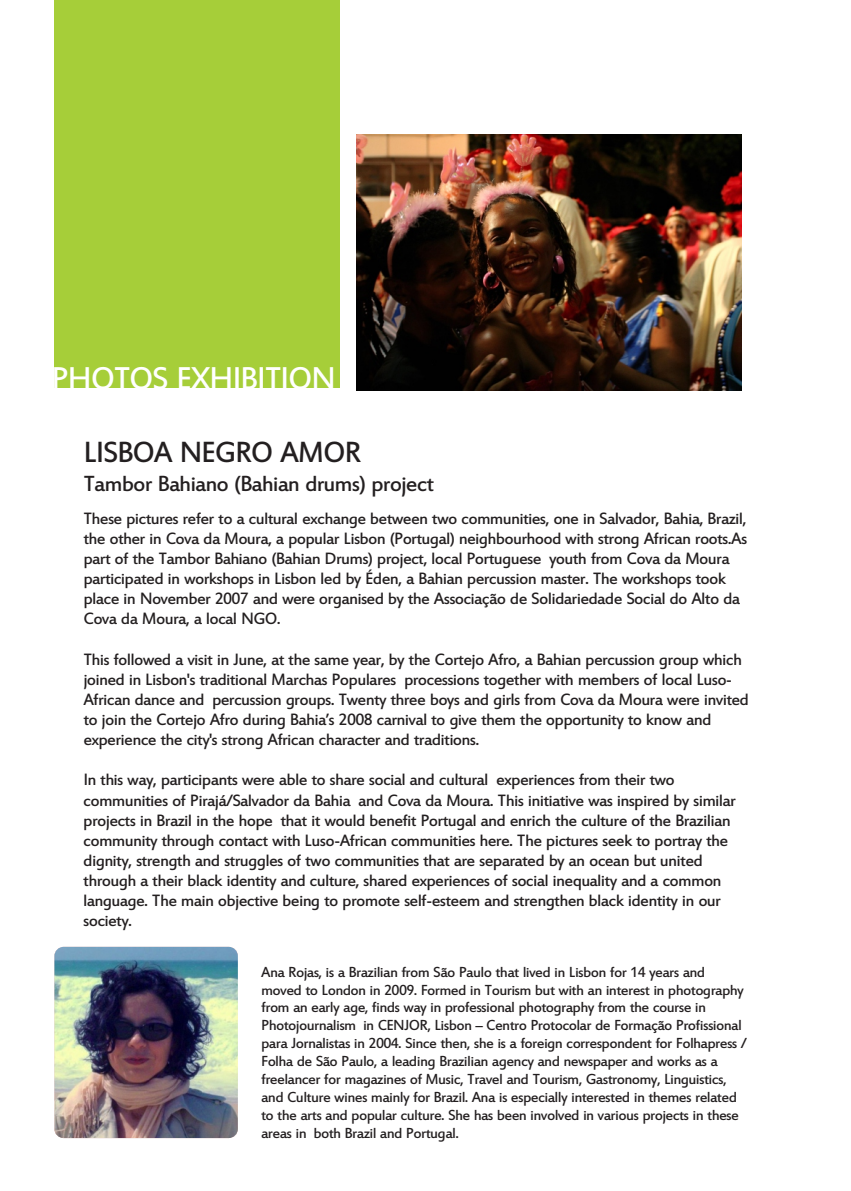
<style>
.page{position:relative;width:851px;height:1191px;background:#fff}
.page>*{position:absolute;margin:0;border:0;box-sizing:border-box;transform-origin:0 0}
.t1{font:34.6px "Estrangelo Edessa";letter-spacing:-.04em;color:#fff}
.t2{font:32px "Estrangelo Edessa";letter-spacing:-.04em;color:#231f20}
.t3{font:24px "Estrangelo Edessa";letter-spacing:-.04em;color:#231f20}
.t4{font:18px/20.2px "Estrangelo Edessa";letter-spacing:-.04em;color:#231f20}
.t5{font:16px/17.8px "Estrangelo Edessa";letter-spacing:-.04em;color:#231f20}
</style>
<div class="page">
<div style="left:54px;top:0;width:285px;height:388px;background:#a6ce39"></div>
<img style="left:356px;top:134px;width:385px;height:257px">
<img style="left:54px;top:947px;width:184px;height:191px;border-radius:9px">
<h1 class="t1" style="left:51px;top:365px;width:286px">PHOTOS EXHIBITION</h1>
<h2 class="t2" style="left:83px;top:440px;width:279px">LISBOA NEGRO AMOR</h2>
<h3 class="t3" style="left:83px;top:474px;width:352px">Tambor Bahiano (Bahian drums) project</h3>
<p class="t4" style="left:83px;top:510px;width:665px">These pictures refer to a cultural exchange between two communities, one in Salvador, Bahia, Brazil, the other in Cova da Moura, a popular Lisbon (Portugal) neighbourhood with strong African roots.As part of the Tambor Bahiano (Bahian Drums) project, local Portuguese youth from Cova da Moura participated in workshops in Lisbon led by Éden, a Bahian percussion master. The workshops took place in November 2007 and were organised by the Associação de Solidariedade Social do Alto da Cova da Moura, a local NGO.</p>
<p class="t4" style="left:83px;top:651px;width:667px">This followed a visit in June, at the same year, by the Cortejo Afro, a Bahian percussion group which joined in Lisbon's traditional Marchas Populares processions together with members of local Luso-African dance and percussion groups. Twenty three boys and girls from Cova da Moura were invited to join the Cortejo Afro during Bahia’s 2008 carnival to give them the opportunity to know and experience the city's strong African character and traditions.</p>
<p class="t4" style="left:83px;top:771px;width:654px">In this way, participants were able to share social and cultural experiences from their two communities of Pirajá/Salvador da Bahia and Cova da Moura. This initiative was inspired by similar projects in Brazil in the hope that it would benefit Portugal and enrich the culture of the Brazilian community through contact with Luso-African communities here. The pictures seek to portray the dignity, strength and struggles of two communities that are separated by an ocean but united through a their black identity and culture, shared experiences of social inequality and a common language. The main objective being to promote self-esteem and strengthen black identity in our society.</p>
<p class="t5" style="left:261px;top:964px;width:487px">Ana Rojas, is a Brazilian from São Paulo that lived in Lisbon for 14 years and moved to London in 2009. Formed in Tourism but with an interest in photography from an early age, finds way in professional photography from the course in Photojournalism in CENJOR, Lisbon – Centro Protocolar de Formação Profissional para Jornalistas in 2004. Since then, she is a foreign correspondent for Folhapress / Folha de São Paulo, a leading Brazilian agency and newspaper and works as a freelancer for magazines of Music, Travel and Tourism, Gastronomy, Linguistics, and Culture wines mainly for Brazil. Ana is especially interested in themes related to the arts and popular culture. She has been involved in various projects in these areas in both Brazil and Portugal.</p>
</div>
